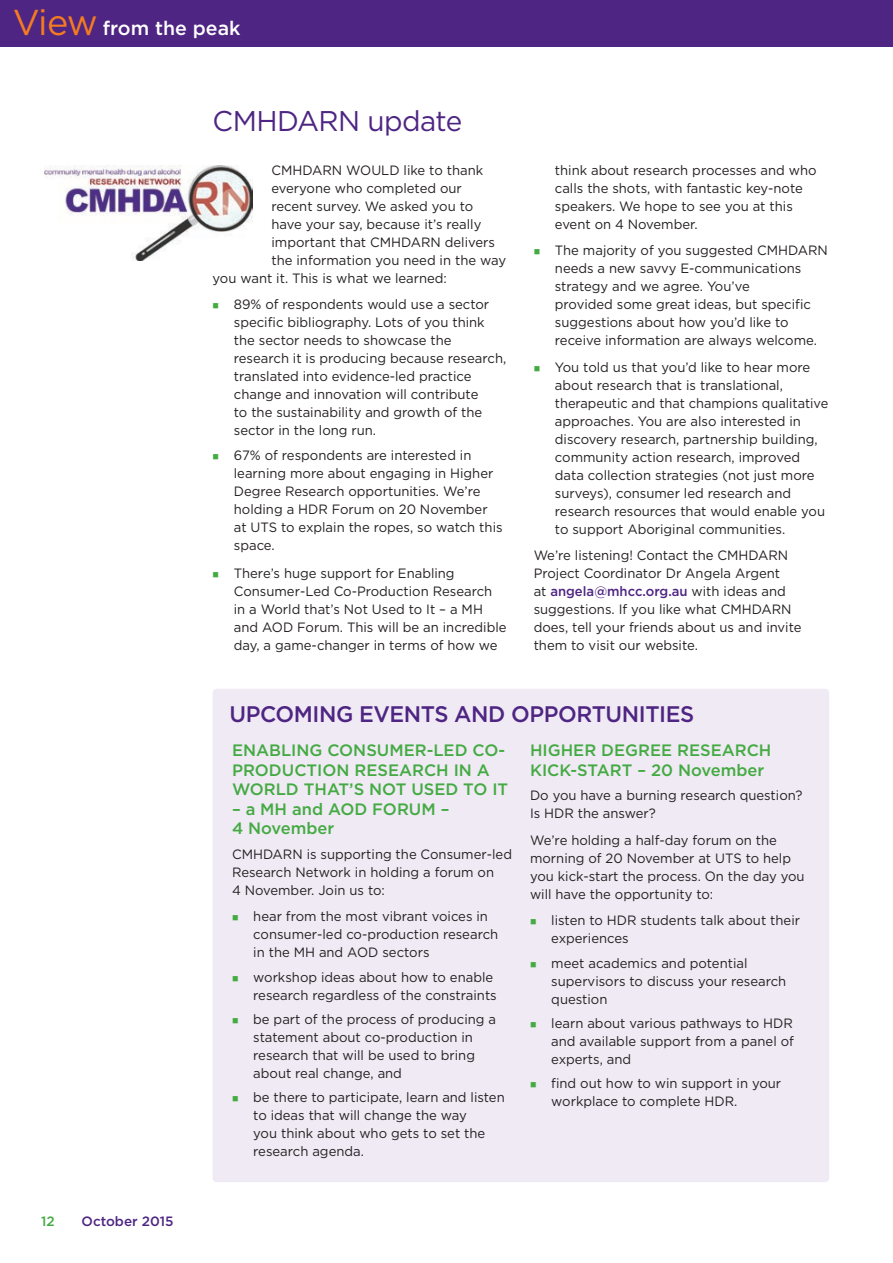
<style>
.page{position:relative;width:893px;height:1263px;background:#fff}
.page>*{position:absolute;margin:0;border:0;box-sizing:border-box;transform-origin:0 0}
.Heading_1{font:28.5px "Gotham";letter-spacing:-.02em;color:#4e2582}
.Caps_heading{font:500 22.5px "Gotham";letter-spacing:-.02em;color:#4e2582}
.t1{font:500 19.5px "Gotham";color:#fff}
.Smaller_green_subhea{font:500 16.5px/19.5px "Gotham";color:#44aa42}
.Body_copy{font:13.5px/18px "Gotham";color:#231f20}
.t2{font:500 13.5px "Gotham";color:#4e2582}
.t3{font:500 13.5px "Gotham";color:#44aa42}
.s1{font-weight:400;font-size:36px;color:#f47b21}
.s2{font-weight:500;color:#4e2582}
</style>
<div class="page">
<div style="left:0;top:0;width:893px;height:47px;background:#4e2582"></div>
<img style="left:45px;top:165px;width:207px;height:95px">
<div style="left:213px;top:689px;width:616px;height:493px;background:#efeaf4;border-radius:4px"></div>
<h3 class="t1" style="left:13px;top:17px;width:229px"><span class="s1">View</span> from the peak</h3>
<p class="Heading_1" style="left:213px;top:106px;width:251px">CMHDARN update</p>
<p class="Body_copy" style="left:271px;top:161px;width:213px">CMHDARN WOULD like to thank</p>
<p class="Body_copy" style="left:271px;top:179px;width:192px">everyone who completed our</p>
<p class="Body_copy" style="left:271px;top:197px;width:203px">recent survey. We asked you to</p>
<p class="Body_copy" style="left:271px;top:215px;width:212px">have your say, because it’s really</p>
<p class="Body_copy" style="left:271px;top:233px;width:225px">important that CMHDARN delivers</p>
<p class="Body_copy" style="left:271px;top:251px;width:236px">the information you need in the way</p>
<p class="Body_copy" style="left:213px;top:269px;width:236px">you want it. This is what we learned:</p>
<p class="Body_copy" style="left:234px;top:295px;width:274px">89% of respondents would use a sector specific bibliography. Lots of you think the sector needs to showcase the research it is producing because research, translated into evidence-led practice change and innovation will contribute<br>to the sustainability and growth of the sector in the long run.</p>
<p class="Body_copy" style="left:234px;top:445px;width:270px">67% of respondents are interested in learning more about engaging in Higher<br>Degree Research opportunities. We’re holding a HDR Forum on 20 November at UTS to explain the ropes, so watch this space.</p>
<p class="Body_copy" style="left:234px;top:564px;width:274px">There’s huge support for Enabling Consumer-Led Co-Production Research in a World that’s Not Used to It – a MH and AOD Forum. This will be an incredible day, a game-changer in terms of how we</p>
<p class="Body_copy" style="left:555px;top:161px;width:263px">think about research processes and who calls the shots, with fantastic key-note speakers. We hope to see you at this event on 4 November.</p>
<p class="Body_copy" style="left:555px;top:241px;width:275px">The majority of you suggested CMHDARN needs a new savvy E-communications strategy and we agree. You’ve<br>provided some great ideas, but specific suggestions about how you’d like to receive information are always welcome.</p>
<p class="Body_copy" style="left:555px;top:358px;width:275px">You told us that you’d like to hear more about research that is translational, therapeutic and that champions qualitative approaches. You are also interested in discovery research, partnership building, community action research, improved data collection strategies (not just more surveys), consumer led research and research resources that would enable you to support Aboriginal communities.</p>
<p class="Body_copy" style="left:534px;top:546px;width:269px">We’re listening! Contact the CMHDARN Project Coordinator Dr Angela Argent<br>at <span class="s2">angela@mhcc.org.au</span> with ideas and suggestions. If you like what CMHDARN does, tell your friends about us and invite them to visit our website.</p>
<p class="t3" style="left:41px;top:1213px;width:15px">12</p>
<p class="t2" style="left:82px;top:1213px;width:93px">October 2015</p>
<p class="Caps_heading" style="left:230px;top:701px;width:466px">UPCOMING EVENTS AND OPPORTUNITIES</p>
<p class="Smaller_green_subhea" style="left:232px;top:740px;width:278px">ENABLING CONSUMER-LED CO-<br>PRODUCTION RESEARCH IN A<br>WORLD THAT’S NOT USED TO IT</p>
<p class="Smaller_green_subhea" style="left:232px;top:799px;width:219px">– a MH and AOD FORUM –<br>4 November</p>
<p class="Body_copy" style="left:232px;top:845px;width:282px">CMHDARN is supporting the Consumer-led<br>Research Network in holding a forum on<br>4 November. Join us to:</p>
<p class="Body_copy" style="left:253px;top:907px;width:246px">hear from the most vibrant voices in consumer-led co-production research in the MH and AOD sectors</p>
<p class="Body_copy" style="left:253px;top:968px;width:245px">workshop ideas about how to enable research regardless of the constraints</p>
<p class="Body_copy" style="left:253px;top:1010px;width:244px">be part of the process of producing a statement about co-production in research that will be used to bring about real change, and</p>
<p class="Body_copy" style="left:253px;top:1088px;width:253px">be there to participate, learn and listen to ideas that will change the way<br>you think about who gets to set the research agenda.</p>
<p class="Smaller_green_subhea" style="left:530px;top:740px;width:243px">HIGHER DEGREE RESEARCH<br>KICK-START – 20 November</p>
<p class="Body_copy" style="left:530px;top:786px;width:274px">Do you have a burning research question?<br>Is HDR the answer?</p>
<p class="Body_copy" style="left:530px;top:831px;width:276px">We’re holding a half-day forum on the morning of 20 November at UTS to help you kick-start the process. On the day you will have the opportunity to:</p>
<p class="Body_copy" style="left:551px;top:911px;width:250px">listen to HDR students talk about their experiences</p>
<p class="Body_copy" style="left:551px;top:954px;width:237px">meet academics and potential supervisors to discuss your research question</p>
<p class="Body_copy" style="left:551px;top:1014px;width:244px;text-align:justify">learn about various pathways to HDR and available support from a panel of experts, and</p>
<p class="Body_copy" style="left:551px;top:1074px;width:231px">find out how to win support in your workplace to complete HDR.</p>
</div>
